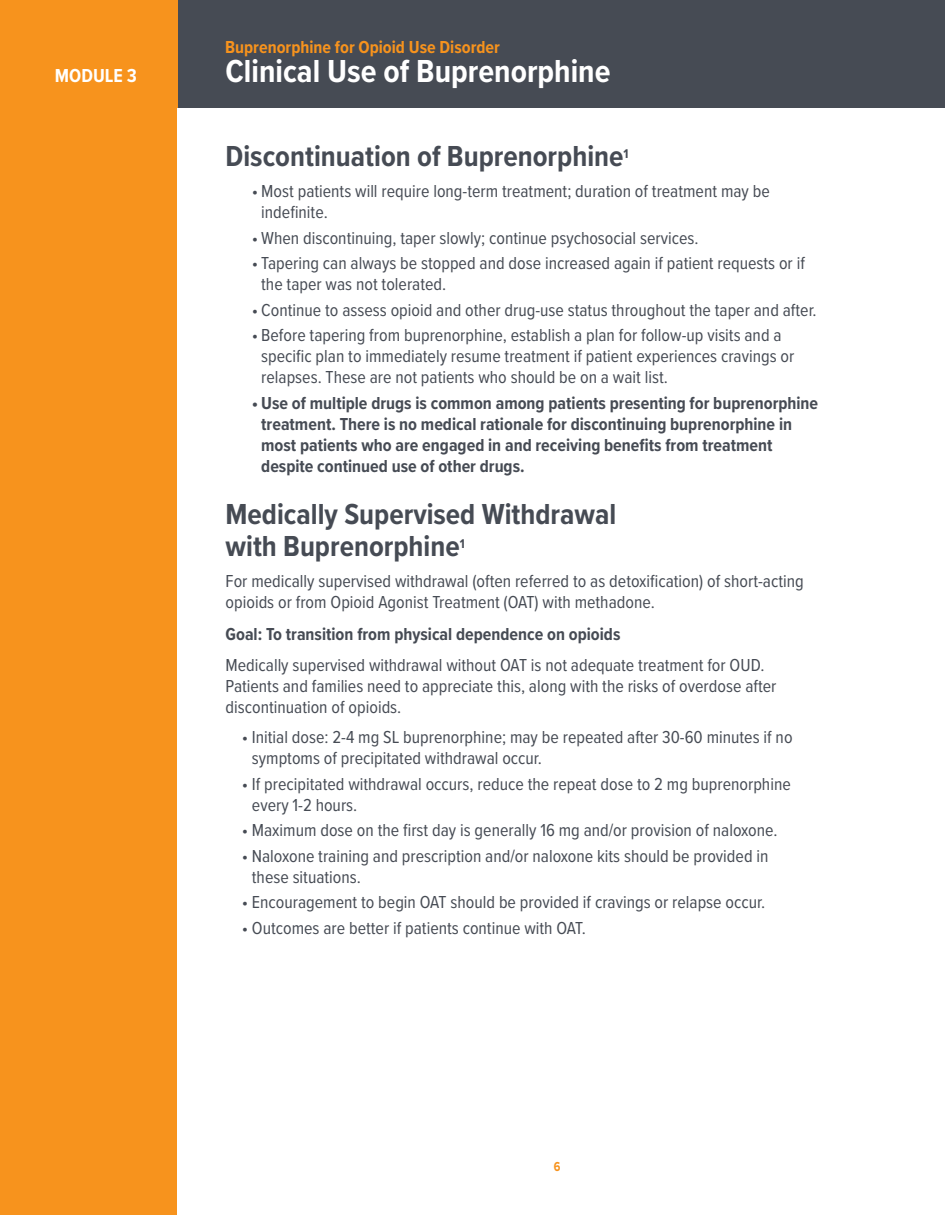
<style>
.page{position:relative;width:945px;height:1215px;background:#fff}
.page>*{position:absolute;margin:0;border:0;box-sizing:border-box;transform-origin:0 0}
.t1{font:700 33px "Proxima Nova Cond";color:#fff}
.t2{font:700 30px/31.5px "Proxima Nova Cond";color:#464b54}
.t3{font:700 19.5px "Proxima Nova Cond";color:#fff}
.t4{font:18px/21px "Proxima Nova Cond";color:#464b54}
.t5{font:700 18px/21px "Proxima Nova Cond";color:#464b54}
.t6{font:700 18px "Proxima Nova Cond";color:#f7931d}
.t7{font:700 13.5px "Proxima Nova";color:#f7931d;scale:.81 1}
.t8{font:700 13.05px "Proxima Nova Cond";color:#464b54}
</style>
<div class="page">
<div style="left:0;top:0;width:945px;height:108px;background:#464b54"></div>
<div style="left:0;top:0;width:177px;height:1215px;background:#f7931d"></div>
<p class="t3" style="left:55px;top:61px;width:84px">MODULE 3</p>
<p class="t6" style="left:225px;top:34px;width:276px">Buprenorphine for Opioid Use Disorder</p>
<h1 class="t1" style="left:226px;top:46px;width:386px">Clinical Use of Buprenorphine</h1>
<h2 class="t2" style="left:226px;top:139px;width:400px">Discontinuation of Buprenorphine</h2>
<p class="t8" style="left:624px;top:144px;width:6px">1</p>
<p class="t4" style="left:261px;top:180px;width:510px;text-indent:-9px">• Most patients will require long-term treatment; duration of treatment may be indefinite.</p>
<p class="t4" style="left:252px;top:227px;width:448px">• When discontinuing, taper slowly; continue psychosocial services.</p>
<p class="t4" style="left:261px;top:252px;width:545px;text-indent:-9px">• Tapering can always be stopped and dose increased again if patient requests or if the taper was not tolerated.</p>
<p class="t4" style="left:252px;top:299px;width:566px">• Continue to assess opioid and other drug-use status throughout the taper and after.</p>
<p class="t4" style="left:261px;top:324px;width:535px;text-indent:-9px">• Before tapering from buprenorphine, establish a plan for follow-up visits and a specific plan to immediately resume treatment if patient experiences cravings or relapses. These are not patients who should be on a wait list.</p>
<p class="t5" style="left:261px;top:392px;width:559px;text-indent:-9px">• Use of multiple drugs is common among patients presenting for buprenorphine treatment. There is no medical rationale for discontinuing buprenorphine in most patients who are engaged in and receiving benefits from treatment despite continued use of other drugs.</p>
<h2 class="t2" style="left:226px;top:498px;width:392px">Medically Supervised Withdrawal with Buprenorphine</h2>
<p class="t8" style="left:460px;top:534px;width:6px">1</p>
<p class="t4" style="left:226px;top:570px;width:580px">For medically supervised withdrawal (often referred to as detoxification) of short-acting opioids or from Opioid Agonist Treatment (OAT) with methadone.</p>
<p class="t5" style="left:226px;top:623px;width:396px">Goal: To transition from physical dependence on opioids</p>
<p class="t4" style="left:226px;top:654px;width:552px">Medically supervised withdrawal without OAT is not adequate treatment for OUD.<br>Patients and families need to appreciate this, along with the risks of overdose after discontinuation of opioids.</p>
<p class="t4" style="left:252px;top:726px;width:542px;text-indent:-10px">• Initial dose: 2-4 mg SL buprenorphine; may be repeated after 30-60 minutes if no symptoms of precipitated withdrawal occur.</p>
<p class="t4" style="left:252px;top:773px;width:540px;text-indent:-10px">• If precipitated withdrawal occurs, reduce the repeat dose to 2 mg buprenorphine every 1-2 hours.</p>
<p class="t4" style="left:242px;top:819px;width:537px">• Maximum dose on the first day is generally 16 mg and/or provision of naloxone.</p>
<p class="t4" style="left:252px;top:845px;width:518px;text-indent:-10px">• Naloxone training and prescription and/or naloxone kits should be provided in these situations.</p>
<p class="t4" style="left:242px;top:891px;width:525px">• Encouragement to begin OAT should be provided if cravings or relapse occur.</p>
<p class="t4" style="left:242px;top:917px;width:346px">• Outcomes are better if patients continue with OAT.</p>
<p class="t7" style="left:554px;top:1157px;width:10px">6</p>
</div>
